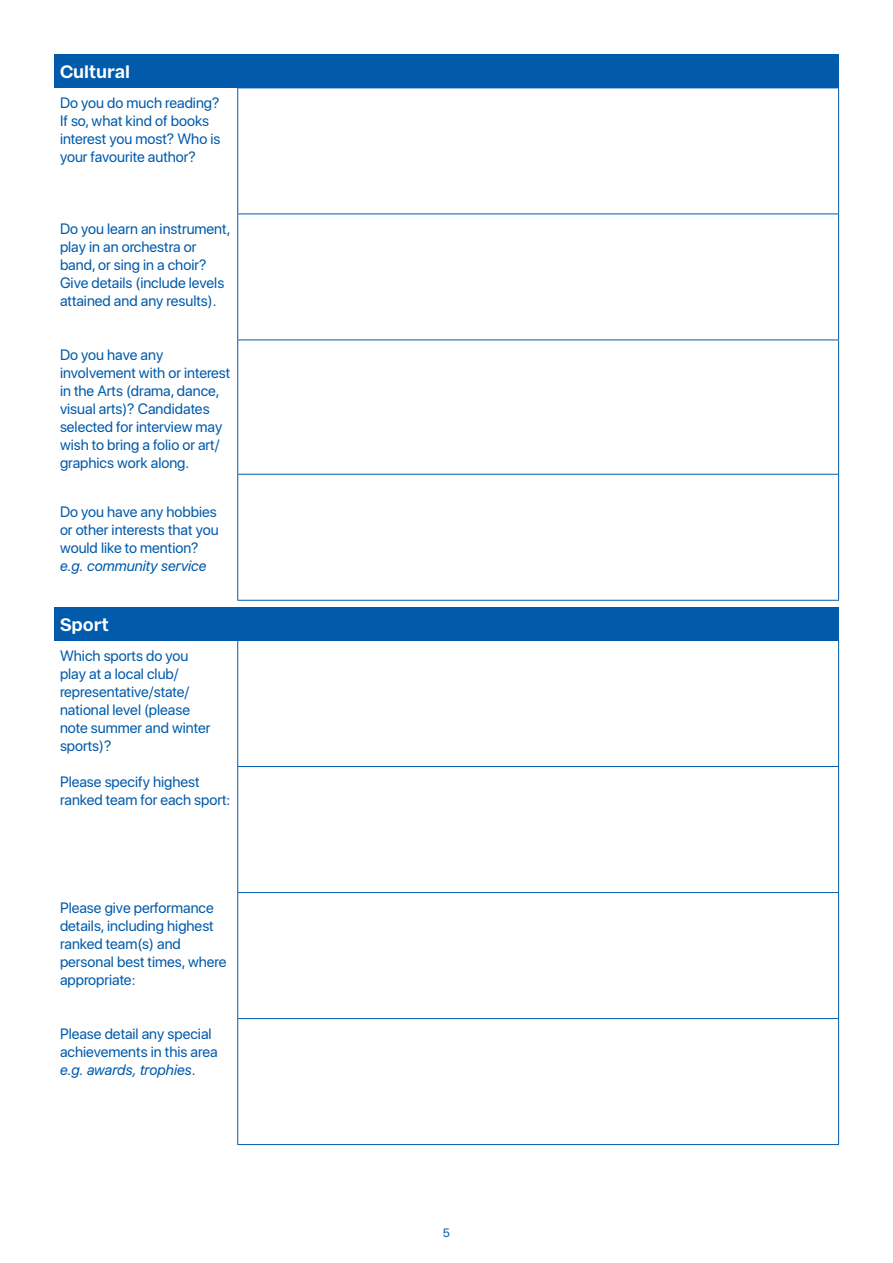
<style>
.page{position:relative;width:893px;height:1263px;background:#fff}
.page>*{position:absolute;margin:0;border:0;box-sizing:border-box;transform-origin:0 0}
.subheading_table{font:700 18px "Franca";color:#fff}
.table_text{font:15px/18px "SF Pro Display";color:#015aaa}
.t1{font:12px "SF Pro Display";color:#015aaa}
.s1{font-style:italic}
</style>
<div class="page">
<div style="left:54px;top:54px;width:785px;height:34px;background:#015aaa"></div>
<hr style="left:237px;top:88px;width:602px;height:1px;background:#015aaa">
<hr style="left:838px;top:88px;width:1px;height:126px;background:#015aaa">
<hr style="left:237px;top:214px;width:602px;height:1px;background:#015aaa">
<hr style="left:838px;top:214px;width:1px;height:126px;background:#015aaa">
<hr style="left:237px;top:340px;width:602px;height:1px;background:#015aaa">
<hr style="left:838px;top:340px;width:1px;height:134px;background:#015aaa">
<hr style="left:237px;top:474px;width:602px;height:1px;background:#015aaa">
<hr style="left:838px;top:475px;width:1px;height:125px;background:#015aaa">
<hr style="left:237px;top:600px;width:602px;height:1px;background:#015aaa">
<hr style="left:237px;top:88px;width:1px;height:126px;background:#015aaa">
<hr style="left:237px;top:214px;width:1px;height:126px;background:#015aaa">
<hr style="left:237px;top:340px;width:1px;height:134px;background:#015aaa">
<hr style="left:237px;top:475px;width:1px;height:125px;background:#015aaa">
<div style="left:54px;top:607px;width:785px;height:33px;background:#015aaa"></div>
<hr style="left:237px;top:640px;width:602px;height:1px;background:#015aaa">
<hr style="left:838px;top:641px;width:1px;height:125px;background:#015aaa">
<hr style="left:237px;top:766px;width:602px;height:1px;background:#015aaa">
<hr style="left:838px;top:767px;width:1px;height:125px;background:#015aaa">
<hr style="left:237px;top:892px;width:602px;height:1px;background:#015aaa">
<hr style="left:838px;top:893px;width:1px;height:125px;background:#015aaa">
<hr style="left:237px;top:1018px;width:602px;height:1px;background:#015aaa">
<hr style="left:838px;top:1019px;width:1px;height:125px;background:#015aaa">
<hr style="left:237px;top:1144px;width:602px;height:1px;background:#015aaa">
<hr style="left:237px;top:641px;width:1px;height:125px;background:#015aaa">
<hr style="left:237px;top:767px;width:1px;height:125px;background:#015aaa">
<hr style="left:237px;top:893px;width:1px;height:125px;background:#015aaa">
<hr style="left:237px;top:1019px;width:1px;height:125px;background:#015aaa">
<p class="subheading_table" style="left:60px;top:61px;width:72px">Cultural</p>
<p class="table_text" style="left:60px;top:94px;width:162px">Do you do much reading?<br>If so, what kind of books interest you most? Who is your favourite author?</p>
<p class="table_text" style="left:60px;top:220px;width:172px">Do you learn an instrument, play in an orchestra or band, or sing in a choir?<br>Give details (include levels attained and any results).</p>
<p class="table_text" style="left:60px;top:346px;width:172px">Do you have any involvement with or interest in the Arts (drama, dance, visual arts)? Candidates selected for interview may wish to bring a folio or art/ graphics work along.</p>
<p class="table_text" style="left:60px;top:503px;width:160px">Do you have any hobbies or other interests that you would like to mention? <span class="s1">e.g. community service</span></p>
<p class="subheading_table" style="left:60px;top:613px;width:50px">Sport</p>
<p class="table_text" style="left:60px;top:646px;width:152px">Which sports do you play at a local club/ representative/state/ national level (please note summer and winter sports)?</p>
<p class="table_text" style="left:60px;top:772px;width:172px">Please specify highest ranked team for each sport:</p>
<p class="table_text" style="left:60px;top:898px;width:168px">Please give performance details, including highest ranked team(s) and personal best times, where appropriate:</p>
<p class="table_text" style="left:60px;top:1024px;width:159px">Please detail any special achievements in this area <span class="s1">e.g. awards, trophies</span>.</p>
<p class="t1" style="left:443px;top:1223px;width:9px">5</p>
</div>
